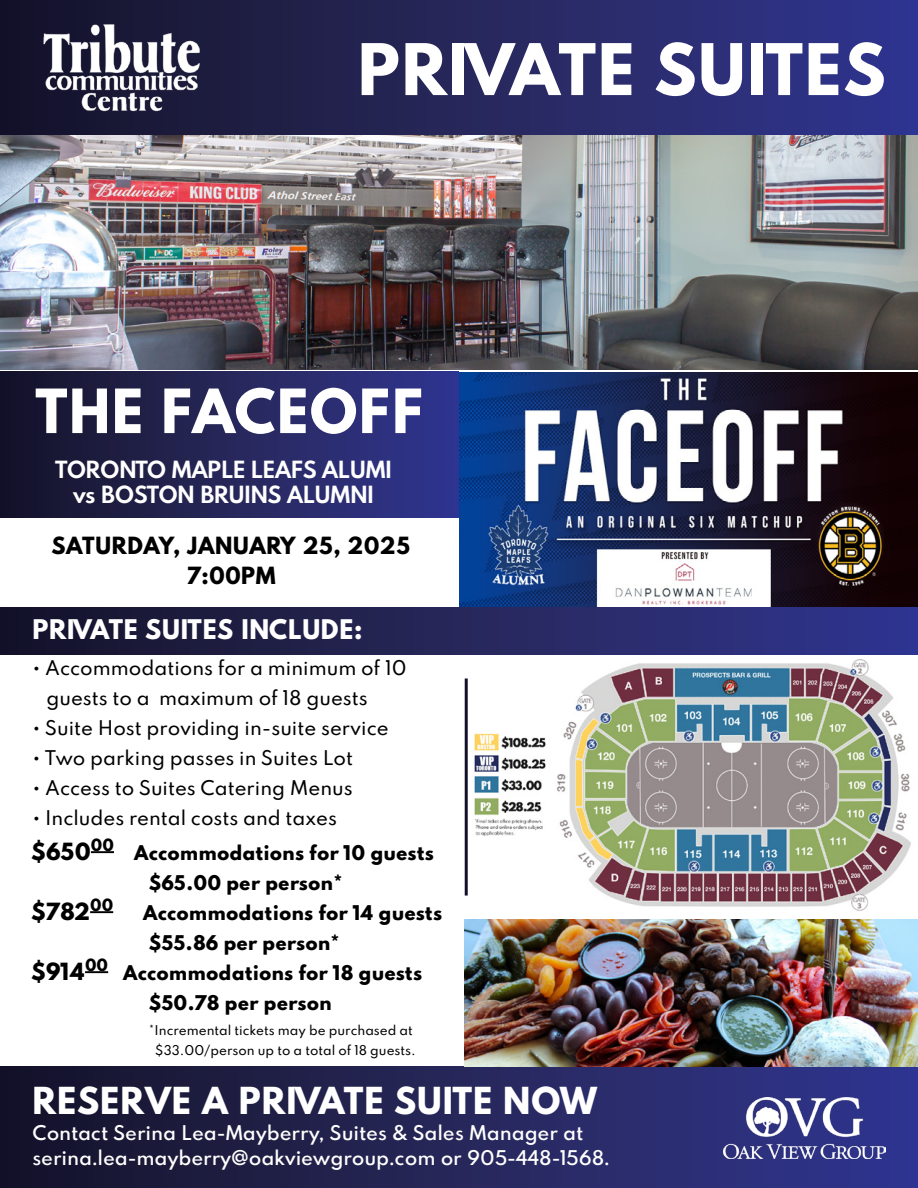
<style>
.page{position:relative;width:918px;height:1188px;background:#fff}
.page>*{position:absolute;margin:0;border:0;box-sizing:border-box;transform-origin:0 0}
.t1{font:800 63px "Spartan MB";letter-spacing:.03em;color:#fff}
.t2{font:800 54px "Spartan MB";letter-spacing:.03em;color:#fff}
.t3{font:800 33px "Spartan MB";letter-spacing:.03em;color:#fff}
.t4{font:800 24px "Spartan MB";letter-spacing:.03em;color:#fff}
.t5{font:700 21px/25.2px "Spartan MB";color:#fff;text-align:center}
.t6{font:800 21px/29.4px "Spartan MB";letter-spacing:.03em;color:#000;text-align:center}
.t7{font:100 21px "Spartan";color:#000}
.t8{font:100 18px/30px "Spartan";color:#000}
.t9{font:600 18px/25.5px "Spartan MB";letter-spacing:.03em;color:#fff}
.t10{font:100 12px/19.5px "Spartan";color:#000;text-align:center}
</style>
<div class="page">
<div style="left:0;top:1066px;width:918px;height:122px;background:linear-gradient(to right,#161327,#343990)"></div>
<div style="left:1px;top:0;width:917px;height:135px;background:linear-gradient(to right,#161427,#32378f)"></div>
<img style="left:724px;top:1098px;width:162px;height:60px">
<img style="left:32px;top:12px;width:178px;height:111px">
<img style="left:0;top:135px;width:918px;height:234px">
<div style="left:0;top:372px;width:459px;height:145px;background:linear-gradient(to right,#161427,#32378f)"></div>
<img style="left:460px;top:372px;width:457px;height:236px">
<hr style="left:91px;top:851px;width:23px;height:2px;background:#000">
<hr style="left:90px;top:911px;width:23px;height:2px;background:#000">
<hr style="left:85px;top:971px;width:23px;height:2px;background:#000">
<img style="left:474px;top:659px;width:437px;height:252px">
<hr style="left:465px;top:679px;width:3px;height:217px;background:#111028">
<img style="left:465px;top:920px;width:452px;height:146px">
<div style="left:0;top:608px;width:917px;height:46px;background:linear-gradient(to right,#161427,#32378f)"></div>
<h1 class="t1" style="left:358px;top:20px;width:529px">PRIVATE SUITES</h1>
<h2 class="t2" style="left:35px;top:369px;width:390px">THE FACEOFF</h2>
<p class="t5" style="left:55px;top:456px;width:338px">TORONTO MAPLE LEAFS ALUMI vs BOSTON BRUINS ALUMNI</p>
<p class="t6" style="left:51px;top:531px;width:360px">SATURDAY, JANUARY 25, 2025<br>7:00PM</p>
<h3 class="t4" style="left:32px;top:610px;width:332px">PRIVATE SUITES INCLUDE:</h3>
<p class="t8" style="left:46px;top:652px;width:362px;text-indent:-14px">• Accommodations for a minimum of 10 guests to a maximum of 18 guests</p>
<p class="t8" style="left:32px;top:712px;width:358px">• Suite Host providing in-suite service</p>
<p class="t8" style="left:32px;top:742px;width:322px">• Two parking passes in Suites Lot</p>
<p class="t8" style="left:32px;top:772px;width:322px">• Access to Suites Catering Menus</p>
<p class="t8" style="left:32px;top:802px;width:306px">• Includes rental costs and taxes</p>
<p class="t7" style="left:31px;top:836px;width:84px">$650<sup>00</sup></p>
<p class="t8" style="left:149px;top:837px;width:287px;text-indent:-15px">Accommodations for 10 guests $65.00 per person*</p>
<p class="t7" style="left:31px;top:896px;width:84px">$782<sup>00</sup></p>
<p class="t8" style="left:149px;top:897px;width:295px;text-indent:-6px">Accommodations for 14 guests $55.86 per person*</p>
<p class="t7" style="left:31px;top:956px;width:78px">$914<sup>00</sup></p>
<p class="t8" style="left:149px;top:957px;width:275px;text-indent:-26px">Accommodations for 18 guests $50.78 per person</p>
<p class="t10" style="left:149px;top:1020px;width:268px">*Incremental tickets may be purchased at $33.00/person up to a total of 18 guests.</p>
<h3 class="t3" style="left:32px;top:1075px;width:566px">RESERVE A PRIVATE SUITE NOW</h3>
<p class="t9" style="left:32px;top:1119px;width:579px">Contact Serina Lea-Mayberry, Suites &amp; Sales Manager at serina.lea-mayberry@oakviewgroup.com or 905-448-1568.</p>
</div>
